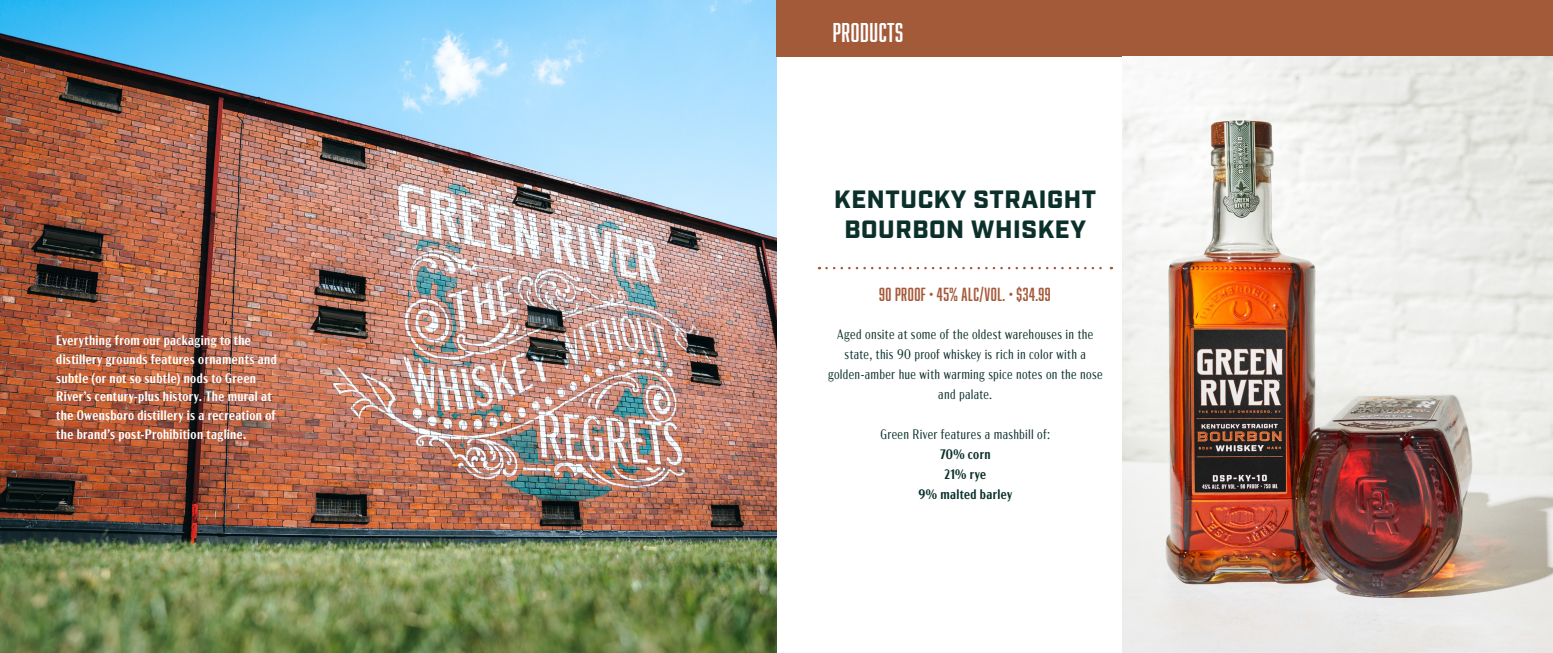
<style>
.page{position:relative;width:1553px;height:653px;background:#fff}
.page>*{position:absolute;margin:0;border:0;box-sizing:border-box;transform-origin:0 0}
.t1{font:900 25px "Industry";letter-spacing:.025em;color:#0b302a}
.t2{font:25px "Abolition";letter-spacing:.025em;color:#fff}
.t3{font:17.5px "Abolition";letter-spacing:.03em;color:#a55939}
.t4{font:600 condensed 13.75px/18.8px "Acme Gothic";letter-spacing:.025em;color:#fff}
.t5{font:300 condensed 13.75px/20px "Acme Gothic";letter-spacing:.02em;color:#0b302a;text-align:center}
.t6{font:600 condensed 13.75px "Acme Gothic";letter-spacing:.025em;color:#0b302a}
</style>
<div class="page">
<img style="left:0;top:0;width:776px;height:652px">
<div style="left:776px;top:0;width:776px;height:56px;background:#a35a39"></div>
<img style="left:1122px;top:56px;width:430px;height:596px">
<svg style="left:826px;top:267px;width:286px;height:2px"></svg>
<p class="t4" style="left:56px;top:330px;width:222px">Everything from our packaging to the distillery grounds features ornaments and subtle (or not so subtle) nods to Green River’s century-plus history. The mural at the Owensboro distillery is a recreation of the brand’s post-Prohibition tagline.</p>
<p class="t2" style="left:832px;top:18px;width:72px">PRODUCTS</p>
<p class="t1" style="left:834px;top:184px;width:263px">KENTUCKY STRAIGHT</p>
<p class="t1" style="left:844px;top:214px;width:243px">BOURBON WHISKEY</p>
<p class="t3" style="left:879px;top:284px;width:173px">90 PROOF • 45% ALC/VOL. • $34.99</p>
<p class="t5" style="left:828px;top:323px;width:276px">Aged onsite at some of the oldest warehouses in the state, this 90 proof whiskey is rich in color with a golden-amber hue with warming spice notes on the nose and palate.</p>
<p class="t5" style="left:880px;top:423px;width:171px">Green River features a mashbill of:</p>
<p class="t6" style="left:940px;top:444px;width:52px">70% corn</p>
<p class="t6" style="left:944px;top:464px;width:43px">21% rye</p>
<p class="t6" style="left:918px;top:484px;width:95px">9% malted barley</p>
</div>
